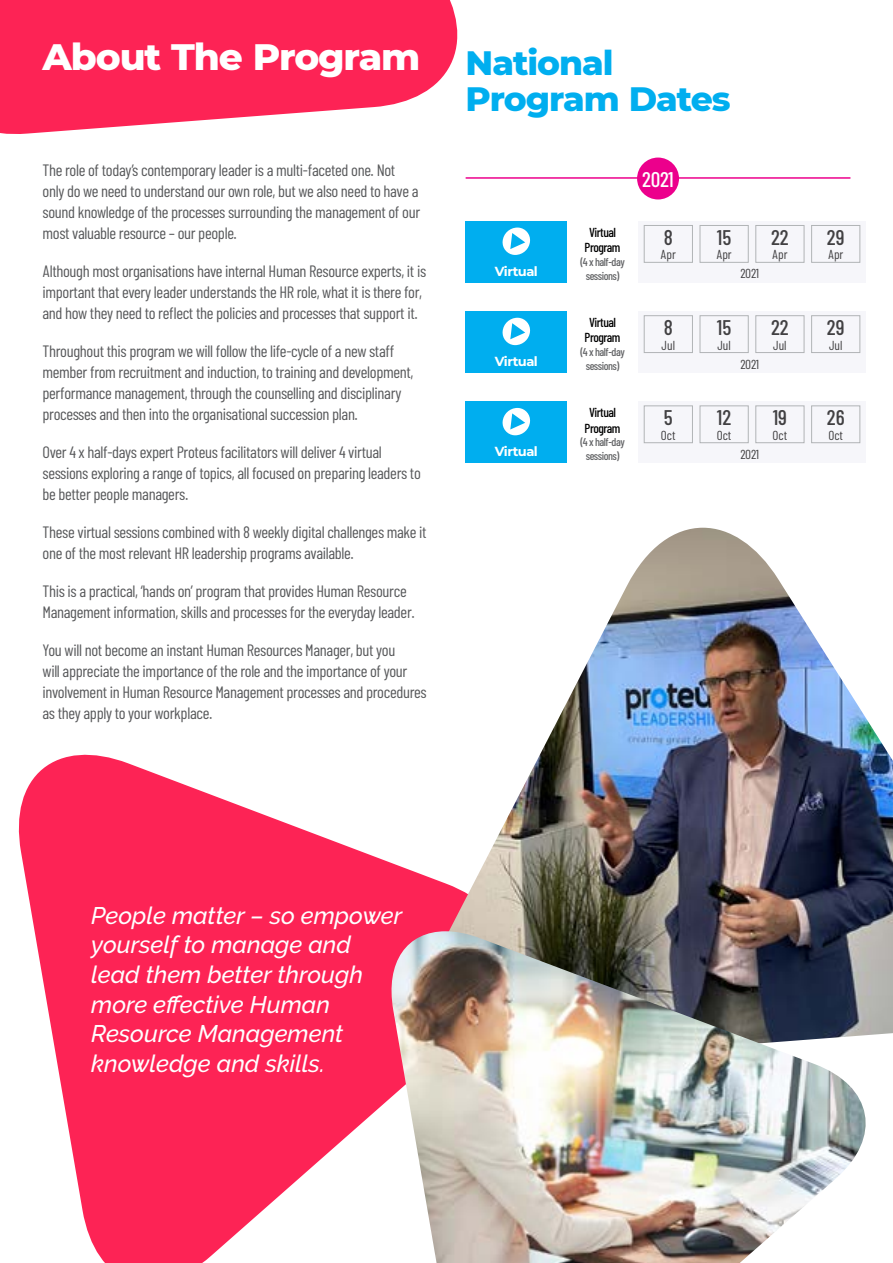
<style>
.page{position:relative;width:893px;height:1263px;background:#fff}
.page>*{position:absolute;margin:0;border:0;box-sizing:border-box;transform-origin:0 0}
.t1{font:800 37.5px "Montserrat";letter-spacing:-.03em;color:#fff}
.t2{font:800 34.5px/35.8px "Montserrat";letter-spacing:-.03em;color:#00aeef}
.subheading{font:italic 500 24px/29.5px "Raleway";color:#fff}
.t3{font:500 21.3px "Barlow Condensed";color:#414042}
.t4{font:500 21.3px "Barlow Condensed";color:#fff}
.Body_text{font:16.5px/21px "Barlow Condensed";letter-spacing:-.02em;color:#58595b}
.t5{font:13.05px "Barlow Condensed";color:#414042}
.t6{font:500 13.05px "Barlow Condensed";letter-spacing:-.04em;color:#000}
.t7{font:700 13.05px "Montserrat";letter-spacing:-.04em;color:#fff}
.t8{font:500 11.4px "Barlow Condensed";letter-spacing:-.04em;color:#636466}
</style>
<div class="page">
<svg style="left:0;top:0;width:458px;height:134px;fill:#fd2355"></svg>
<svg style="left:18px;top:754px;width:400px;height:509px;fill:#fd2355"></svg>
<div style="left:466px;top:401px;width:101px;height:62px;background:#00aeef"></div>
<svg style="left:502px;top:408px;width:29px;height:27px"></svg>
<div style="left:638px;top:401px;width:228px;height:62px;background:#f6f6fa"></div>
<div style="left:644px;top:405px;width:49px;height:38px;border:1px solid #b1b4b6"></div>
<div style="left:755px;top:405px;width:49px;height:38px;border:1px solid #b1b4b6"></div>
<div style="left:700px;top:405px;width:49px;height:38px;border:1px solid #b1b4b6"></div>
<div style="left:811px;top:405px;width:49px;height:38px;border:1px solid #b1b4b6"></div>
<div style="left:466px;top:221px;width:101px;height:61px;background:#00aeef"></div>
<svg style="left:502px;top:228px;width:29px;height:27px"></svg>
<div style="left:638px;top:221px;width:228px;height:61px;background:#f6f6fa"></div>
<div style="left:644px;top:225px;width:49px;height:38px;border:1px solid #b1b4b6"></div>
<div style="left:755px;top:225px;width:49px;height:38px;border:1px solid #b1b4b6"></div>
<div style="left:700px;top:225px;width:49px;height:38px;border:1px solid #b1b4b6"></div>
<div style="left:811px;top:225px;width:49px;height:38px;border:1px solid #b1b4b6"></div>
<div style="left:466px;top:311px;width:101px;height:62px;background:#00aeef"></div>
<svg style="left:502px;top:318px;width:29px;height:27px"></svg>
<div style="left:638px;top:311px;width:228px;height:62px;background:#f6f6fa"></div>
<div style="left:644px;top:315px;width:49px;height:38px;border:1px solid #b1b4b6"></div>
<div style="left:755px;top:315px;width:49px;height:38px;border:1px solid #b1b4b6"></div>
<div style="left:700px;top:315px;width:49px;height:38px;border:1px solid #b1b4b6"></div>
<div style="left:811px;top:315px;width:49px;height:38px;border:1px solid #b1b4b6"></div>
<hr style="left:466px;top:177px;width:384px;height:2px;background:#ec008c">
<div style="left:637px;top:158px;width:42px;height:41px;background:#ec008c;border-radius:50%"></div>
<img style="left:418px;top:528px;width:475px;height:506px">
<img style="left:385px;top:931px;width:498px;height:332px">
<p class="t1" style="left:43px;top:30px;width:379px">About The Program</p>
<p class="Body_text" style="left:43px;top:159px;width:379px">The role of today’s contemporary leader is a multi-faceted one. Not only do we need to understand our own role, but we also need to have a sound knowledge of the processes surrounding the management of our most valuable resource – our people.</p>
<p class="Body_text" style="left:43px;top:260px;width:385px">Although most organisations have internal Human Resource experts, it is important that every leader understands the HR role, what it is there for, and how they need to reflect the policies and processes that support it.</p>
<p class="Body_text" style="left:43px;top:340px;width:372px">Throughout this program we will follow the life-cycle of a new staff member from recruitment and induction, to training and development, performance management, through the counselling and disciplinary processes and then into the organisational succession plan.</p>
<p class="Body_text" style="left:43px;top:441px;width:380px">Over 4 x half-days expert Proteus facilitators will deliver 4 virtual sessions exploring a range of topics, all focused on preparing leaders to be better people managers.</p>
<p class="Body_text" style="left:43px;top:521px;width:386px">These virtual sessions combined with 8 weekly digital challenges make it one of the most relevant HR leadership programs available.</p>
<p class="Body_text" style="left:43px;top:580px;width:374px">This is a practical, ‘hands on’ program that provides Human Resource<br>Management information, skills and processes for the everyday leader.</p>
<p class="Body_text" style="left:43px;top:639px;width:386px">You will not become an instant Human Resources Manager, but you<br>will appreciate the importance of the role and the importance of your involvement in Human Resource Management processes and procedures as they apply to your workplace.</p>
<p class="t2" style="left:466px;top:43px;width:267px">National<br>Program Dates</p>
<p class="t4" style="left:642px;top:166px;width:33px">2021</p>
<p class="t7" style="left:495px;top:262px;width:45px">Virtual</p>
<p class="t6" style="left:589px;top:224px;width:28px">Virtual</p>
<p class="t6" style="left:585px;top:239px;width:37px">Program</p>
<p class="t8" style="left:580px;top:255px;width:46px">(4 x half-day</p>
<p class="t3" style="left:664px;top:224px;width:11px">8</p>
<p class="t3" style="left:717px;top:224px;width:16px">15</p>
<p class="t5" style="left:661px;top:246px;width:17px">Apr</p>
<p class="t5" style="left:716px;top:246px;width:17px">Apr</p>
<p class="t8" style="left:586px;top:268px;width:35px">sessions)</p>
<p class="t5" style="left:740px;top:265px;width:20px">2021</p>
<p class="t3" style="left:771px;top:224px;width:19px">22</p>
<p class="t5" style="left:772px;top:246px;width:17px">Apr</p>
<p class="t7" style="left:495px;top:352px;width:45px">Virtual</p>
<p class="t6" style="left:589px;top:314px;width:28px">Virtual</p>
<p class="t6" style="left:585px;top:330px;width:37px">Program</p>
<p class="t8" style="left:580px;top:345px;width:46px">(4 x half-day</p>
<p class="t3" style="left:664px;top:314px;width:11px">8</p>
<p class="t3" style="left:717px;top:314px;width:16px">15</p>
<p class="t5" style="left:662px;top:337px;width:15px">Jul</p>
<p class="t5" style="left:717px;top:337px;width:15px">Jul</p>
<p class="t8" style="left:586px;top:359px;width:35px">sessions)</p>
<p class="t5" style="left:740px;top:356px;width:20px">2021</p>
<p class="t3" style="left:771px;top:314px;width:19px">22</p>
<p class="t5" style="left:773px;top:337px;width:15px">Jul</p>
<p class="t7" style="left:495px;top:442px;width:45px">Virtual</p>
<p class="t6" style="left:589px;top:404px;width:28px">Virtual</p>
<p class="t6" style="left:585px;top:420px;width:37px">Program</p>
<p class="t8" style="left:580px;top:435px;width:46px">(4 x half-day</p>
<p class="t3" style="left:717px;top:404px;width:16px">12</p>
<p class="t3" style="left:664px;top:404px;width:10px">5</p>
<p class="t5" style="left:661px;top:427px;width:16px">Oct</p>
<p class="t5" style="left:717px;top:427px;width:16px">Oct</p>
<p class="t8" style="left:586px;top:449px;width:35px">sessions)</p>
<p class="t5" style="left:740px;top:446px;width:20px">2021</p>
<p class="t3" style="left:773px;top:404px;width:16px">19</p>
<p class="t5" style="left:773px;top:427px;width:16px">Oct</p>
<p class="t3" style="left:827px;top:224px;width:19px">29</p>
<p class="t5" style="left:828px;top:246px;width:17px">Apr</p>
<p class="t3" style="left:827px;top:314px;width:19px">29</p>
<p class="t5" style="left:829px;top:337px;width:15px">Jul</p>
<p class="t3" style="left:827px;top:404px;width:19px">26</p>
<p class="t5" style="left:828px;top:427px;width:16px">Oct</p>
<p class="subheading" style="left:91px;top:900px;width:313px">People matter – so empower yourself to manage and lead them better through more effective Human<br>Resource Management knowledge and skills.</p>
</div>
